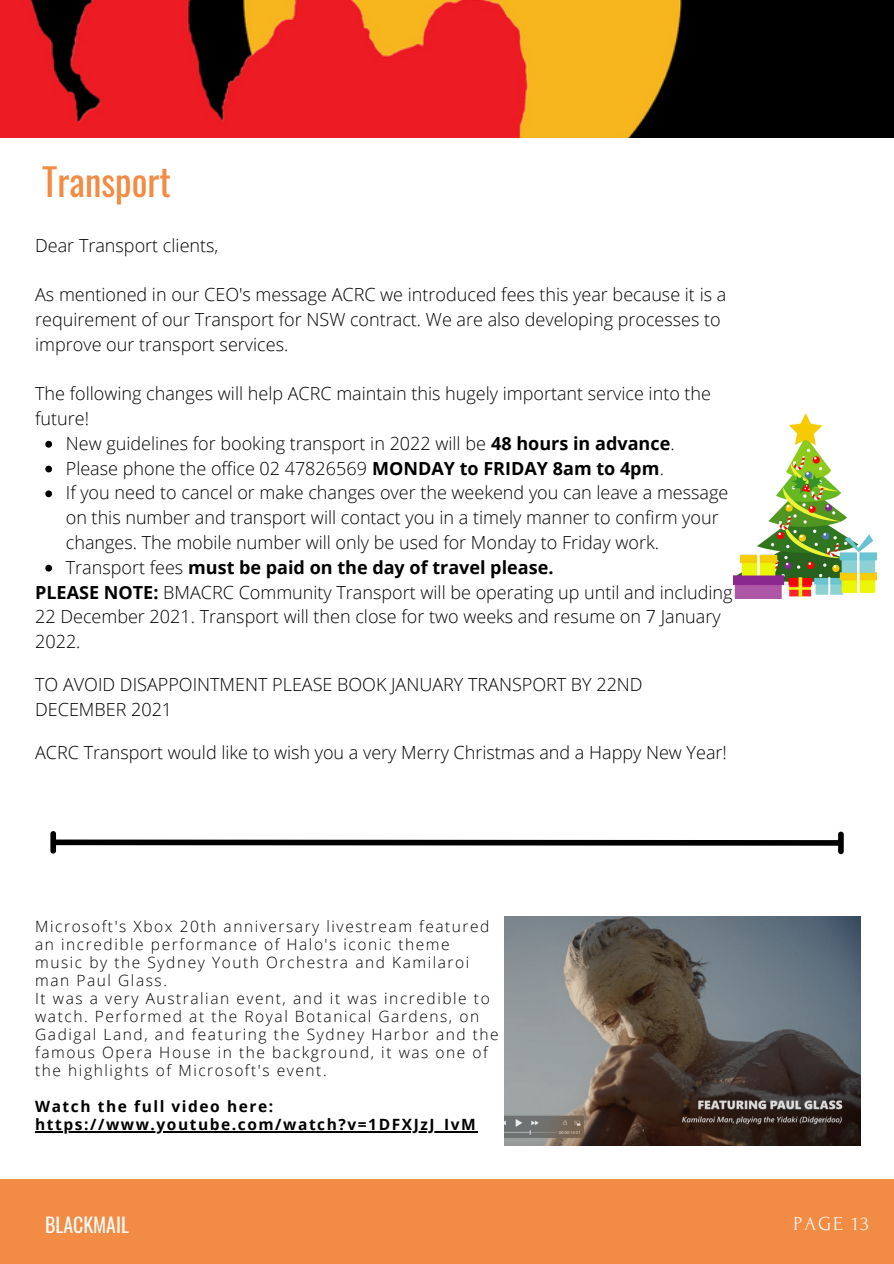
<style>
.page{position:relative;width:894px;height:1264px;background:#fff}
.page>*{position:absolute;margin:0;border:0;box-sizing:border-box;transform-origin:0 0}
.t1{font:37.05px "Oswald";color:#f28b43}
.t2{font:19.8px "Forum";letter-spacing:.1em;color:#fafafa}
.t3{font:19.8px "Oswald";color:#fafafa}
.t4{font:300 18px/24.8px "Open Sans";color:#000}
.t5{font:700 18px "Open Sans";color:#000}
.t6{font:300 15.45px/18px "Open Sans";letter-spacing:.1em;color:#000}
.t7{font:700 15.45px/18px "Open Sans";letter-spacing:.1em;color:#000}
.s1{font-weight:700}
.s2{font-weight:300}
</style>
<div class="page">
<img style="left:0;top:0;width:893px;height:137px">
<div style="left:0;top:1178px;width:893px;height:85px;background:#f28b43"></div>
<img style="left:504px;top:916px;width:356px;height:229px">
<img style="left:733px;top:413px;width:143px;height:185px">
<hr style="left:35px;top:1130px;width:442px;height:2px;background:#000">
<svg style="left:45px;top:441px;width:7px;height:6px"></svg>
<svg style="left:45px;top:465px;width:7px;height:7px"></svg>
<svg style="left:45px;top:490px;width:7px;height:7px"></svg>
<svg style="left:45px;top:565px;width:7px;height:6px"></svg>
<svg style="left:50px;top:831px;width:793px;height:23px"></svg>
<p class="t1" style="left:42px;top:152px;width:130px">Transport</p>
<p class="t4" style="left:35px;top:232px;width:185px">Dear Transport clients,</p>
<p class="t4" style="left:35px;top:282px;width:692px">As mentioned in our CEO's message ACRC we introduced fees this year because it is a requirement of our Transport for NSW contract. We are also developing processes to improve our transport services.</p>
<p class="t4" style="left:35px;top:381px;width:677px">The following changes will help ACRC maintain this hugely important service into the future!</p>
<p class="t4" style="left:66px;top:430px;width:610px">New guidelines for booking transport in 2022 will be <span class="s1">48 hours in advance</span>.</p>
<p class="t4" style="left:66px;top:455px;width:599px">Please phone the office 02 47826569 <span class="s1">MONDAY to FRIDAY 8am to 4pm</span>.</p>
<p class="t4" style="left:66px;top:480px;width:664px">If you need to cancel or make changes over the weekend you can leave a message on this number and transport will contact you in a timely manner to confirm your changes. The mobile number will only be used for Monday to Friday work.</p>
<p class="t5" style="left:66px;top:554px;width:489px"><span class="s2">Transport fees</span> must be paid on the day of travel please.</p>
<p class="t4" style="left:35px;top:579px;width:698px"><span class="s1">PLEASE NOTE:</span> BMACRC Community Transport will be operating up until and including<br>22 December 2021. Transport will then close for two weeks and resume on 7 January<br>2022.</p>
<p class="t4" style="left:35px;top:671px;width:609px">TO AVOID DISAPPOINTMENT PLEASE BOOK JANUARY TRANSPORT BY 22ND<br>DECEMBER 2021</p>
<p class="t4" style="left:35px;top:739px;width:693px">ACRC Transport would like to wish you a very Merry Christmas and a Happy New Year!</p>
<p class="t6" style="left:35px;top:916px;width:455px">Microsoft's Xbox 20th anniversary livestream featured an incredible performance of Halo's iconic theme music by the Sydney Youth Orchestra and Kamilaroi man Paul Glass.</p>
<p class="t6" style="left:35px;top:988px;width:465px">It was a very Australian event, and it was incredible to watch. Performed at the Royal Botanical Gardens, on Gadigal Land, and featuring the Sydney Harbor and the famous Opera House in the background, it was one of the highlights of Microsoft's event.</p>
<p class="t7" style="left:35px;top:1096px;width:442px">Watch the full video here: https://www.youtube.com/watch?v=1DFXJzJ_IvM</p>
<p class="t2" style="left:790px;top:1210px;width:79px">PAGE 10</p>
<p class="t3" style="left:45px;top:1209px;width:85px">BLACKMAIL</p>
<p class="t2" style="left:793px;top:1212px;width:77px">PAGE 13</p>
</div>
